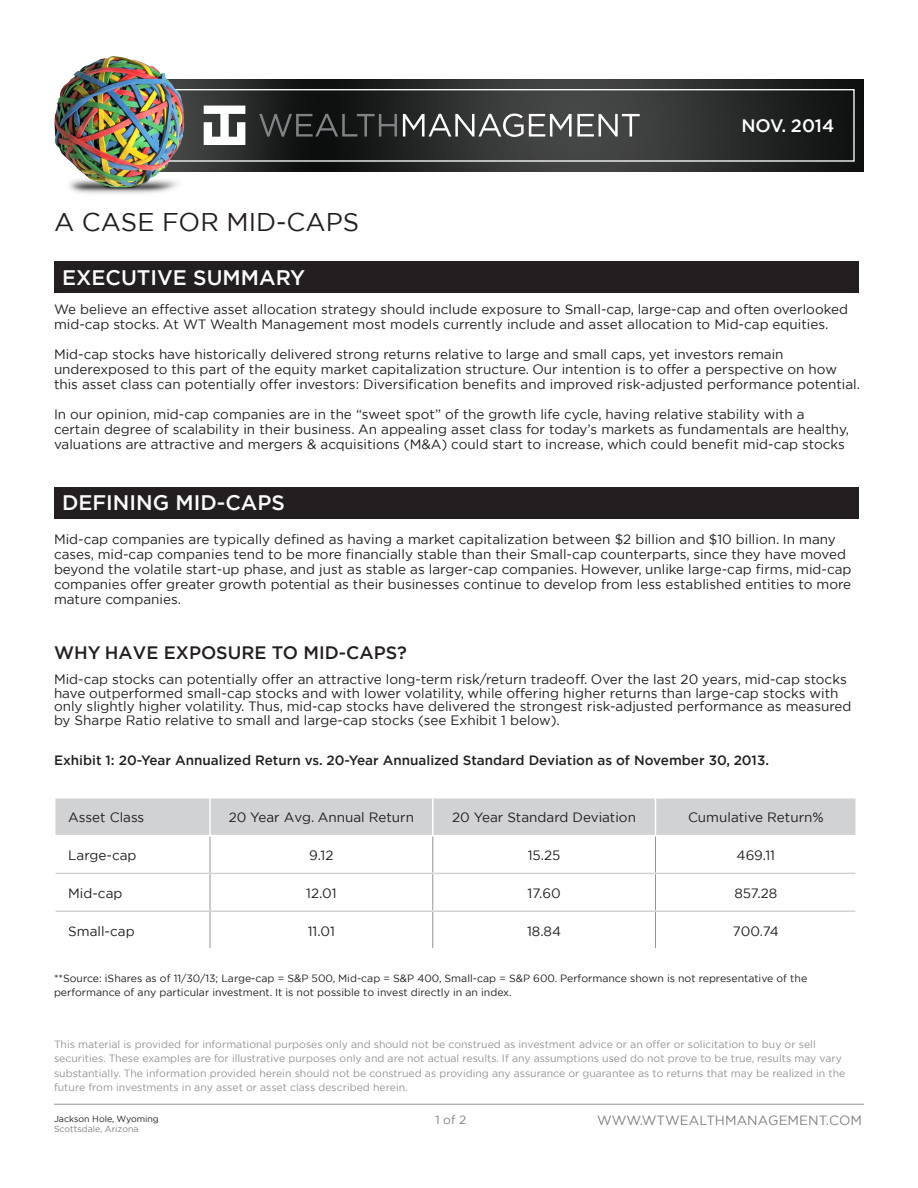
<style>
.page{position:relative;width:918px;height:1188px;background:#fff}
.page>*{position:absolute;margin:0;border:0;box-sizing:border-box;transform-origin:0 0}
.t1{font:25.65px "Gotham";color:#231f20}
.t2{font:500 21px "Gotham";color:#fff}
.t3{font:500 18px "Gotham";color:#231f20}
.t4{font:500 18px "Gotham";color:#fff}
.t5{font:13.5px/15px "Gotham";color:#231f20}
.t6{font:500 13.5px "Gotham";color:#231f20}
.t7{font:13.35px "Gotham";color:#818285}
.t8{font:12px "Gotham";color:#818285}
.t9{font:10.5px/14.2px "Gotham";color:#939598}
.t10{font:10.5px/14.2px "Gotham";color:#231f20}
.t11{font:8.85px "Gotham";color:#231f20}
.t12{font:8.85px "Gotham";color:#818285}
</style>
<div class="page">
<hr style="left:54px;top:1104px;width:810px;height:1px;background:#939598">
<div style="left:54px;top:487px;width:805px;height:31px;background:#231f20"></div>
<div style="left:54px;top:261px;width:805px;height:32px;background:#231f20"></div>
<div style="left:56px;top:799px;width:800px;height:36px;background:#d1d2d4"></div>
<hr style="left:210px;top:836px;width:1px;height:37px;background:#939598">
<hr style="left:432px;top:836px;width:1px;height:37px;background:#939598">
<hr style="left:655px;top:836px;width:1px;height:37px;background:#939598">
<hr style="left:210px;top:874px;width:1px;height:36px;background:#939598">
<hr style="left:432px;top:874px;width:1px;height:36px;background:#939598">
<hr style="left:655px;top:874px;width:1px;height:36px;background:#939598">
<hr style="left:210px;top:912px;width:1px;height:36px;background:#939598">
<hr style="left:432px;top:912px;width:1px;height:36px;background:#939598">
<hr style="left:655px;top:912px;width:1px;height:36px;background:#939598">
<hr style="left:56px;top:873px;width:154px;height:1px;background:#d1d2d4">
<hr style="left:210px;top:873px;width:223px;height:1px;background:#d1d2d4">
<hr style="left:433px;top:873px;width:223px;height:1px;background:#d1d2d4">
<hr style="left:656px;top:873px;width:200px;height:1px;background:#d1d2d4">
<hr style="left:56px;top:910px;width:154px;height:2px;background:#d1d2d4">
<hr style="left:210px;top:910px;width:223px;height:2px;background:#d1d2d4">
<hr style="left:433px;top:910px;width:223px;height:2px;background:#d1d2d4">
<hr style="left:656px;top:910px;width:200px;height:2px;background:#d1d2d4">
<hr style="left:209px;top:799px;width:2px;height:36px;background:#fff">
<hr style="left:432px;top:799px;width:2px;height:36px;background:#fff">
<hr style="left:655px;top:799px;width:1px;height:36px;background:#fff">
<img style="left:208px;top:79px;width:656px;height:92px">
<div style="left:93px;top:89px;width:762px;height:73px;border:1px solid #fff"></div>
<svg style="left:208px;top:106px;width:37px;height:39px"></svg>
<svg style="left:259px;top:114px;width:138px;height:23px;background:#313232"></svg>
<svg style="left:403px;top:114px;width:237px;height:23px"></svg>
<img style="left:54px;top:56px;width:154px;height:138px">
<p class="t1" style="left:54px;top:205px;width:307px">A CASE FOR MID-CAPS</p>
<p class="t4" style="left:741px;top:113px;width:94px">NOV. 2014</p>
<p class="t2" style="left:62px;top:264px;width:245px">EXECUTIVE SUMMARY</p>
<p class="t5" style="left:54px;top:301px;width:796px">We believe an effective asset allocation strategy should include exposure to Small-cap, large-cap and often overlooked mid-cap stocks. At WT Wealth Management most models currently include and asset allocation to Mid-cap equities.</p>
<p class="t5" style="left:54px;top:346px;width:808px">Mid-cap stocks have historically delivered strong returns relative to large and small caps, yet investors remain underexposed to this part of the equity market capitalization structure. Our intention is to offer a perspective on how this asset class can potentially offer investors: Diversification benefits and improved risk-adjusted performance potential.</p>
<p class="t5" style="left:54px;top:406px;width:797px">In our opinion, mid-cap companies are in the “sweet spot” of the growth life cycle, having relative stability with a certain degree of scalability in their business. An appealing asset class for today’s markets as fundamentals are healthy, valuations are attractive and mergers &amp; acquisitions (M&amp;A) could start to increase, which could benefit mid-cap stocks</p>
<p class="t2" style="left:62px;top:489px;width:224px">DEFINING MID-CAPS</p>
<p class="t5" style="left:54px;top:531px;width:799px">Mid-cap companies are typically defined as having a market capitalization between $2 billion and $10 billion. In many cases, mid-cap companies tend to be more financially stable than their Small-cap counterparts, since they have moved beyond the volatile start-up phase, and just as stable as larger-cap companies. However, unlike large-cap firms, mid-cap companies offer greater growth potential as their businesses continue to develop from less established entities to more mature companies.</p>
<p class="t3" style="left:54px;top:641px;width:354px">WHY HAVE EXPOSURE TO MID-CAPS?</p>
<p class="t5" style="left:54px;top:672px;width:799px;line-height:13.5px">Mid-cap stocks can potentially offer an attractive long-term risk/return tradeoff. Over the last 20 years, mid-cap stocks have outperformed small-cap stocks and with lower volatility, while offering higher returns than large-cap stocks with only slightly higher volatility. Thus, mid-cap stocks have delivered the strongest risk-adjusted performance as measured by Sharpe Ratio relative to small and large-cap stocks (see Exhibit 1 below).</p>
<p class="t6" style="left:54px;top:751px;width:716px">Exhibit 1: 20-Year Annualized Return vs. 20-Year Annualized Standard Deviation as of November 30, 2013.</p>
<p class="t5" style="left:68px;top:810px;width:78px">Asset Class</p>
<p class="t5" style="left:229px;top:810px;width:187px">20 Year Avg. Annual Return</p>
<p class="t5" style="left:452px;top:810px;width:185px">20 Year Standard Deviation</p>
<p class="t5" style="left:688px;top:810px;width:137px">Cumulative Return%</p>
<p class="t5" style="left:68px;top:847px;width:70px">Large-cap</p>
<p class="t5" style="left:309px;top:847px;width:26px">9.12</p>
<p class="t5" style="left:528px;top:847px;width:34px">15.25</p>
<p class="t5" style="left:737px;top:847px;width:40px">469.11</p>
<p class="t5" style="left:68px;top:885px;width:56px">Mid-cap</p>
<p class="t5" style="left:306px;top:885px;width:32px">12.01</p>
<p class="t5" style="left:528px;top:885px;width:35px">17.60</p>
<p class="t5" style="left:734px;top:885px;width:44px">857.28</p>
<p class="t5" style="left:68px;top:923px;width:68px">Small-cap</p>
<p class="t5" style="left:308px;top:923px;width:29px">11.01</p>
<p class="t5" style="left:527px;top:923px;width:36px">18.84</p>
<p class="t5" style="left:733px;top:923px;width:47px">700.74</p>
<p class="t10" style="left:54px;top:970px;width:755px">**Source: iShares as of 11/30/13; Large-cap = S&amp;P 500, Mid-cap = S&amp;P 400, Small-cap = S&amp;P 600. Performance shown is not representative of the performance of any particular investment. It is not possible to invest directly in an index.</p>
<p class="t9" style="left:54px;top:1037px;width:793px">This material is provided for informational purposes only and should not be construed as investment advice or an offer or solicitation to buy or sell securities. These examples are for illustrative purposes only and are not actual results. If any assumptions used do not prove to be true, results may vary substantially. The information provided herein should not be construed as providing any assurance or guarantee as to returns that may be realized in the future from investments in any asset or asset class described herein.</p>
<p class="t8" style="left:436px;top:1112px;width:32px">1 of 2</p>
<p class="t11" style="left:54px;top:1113px;width:106px">Jackson Hole, Wyoming</p>
<p class="t12" style="left:54px;top:1123px;width:86px">Scottsdale, Arizona</p>
<p class="t7" style="left:597px;top:1112px;width:266px">WWW.WTWEALTHMANAGEMENT.COM</p>
</div>
